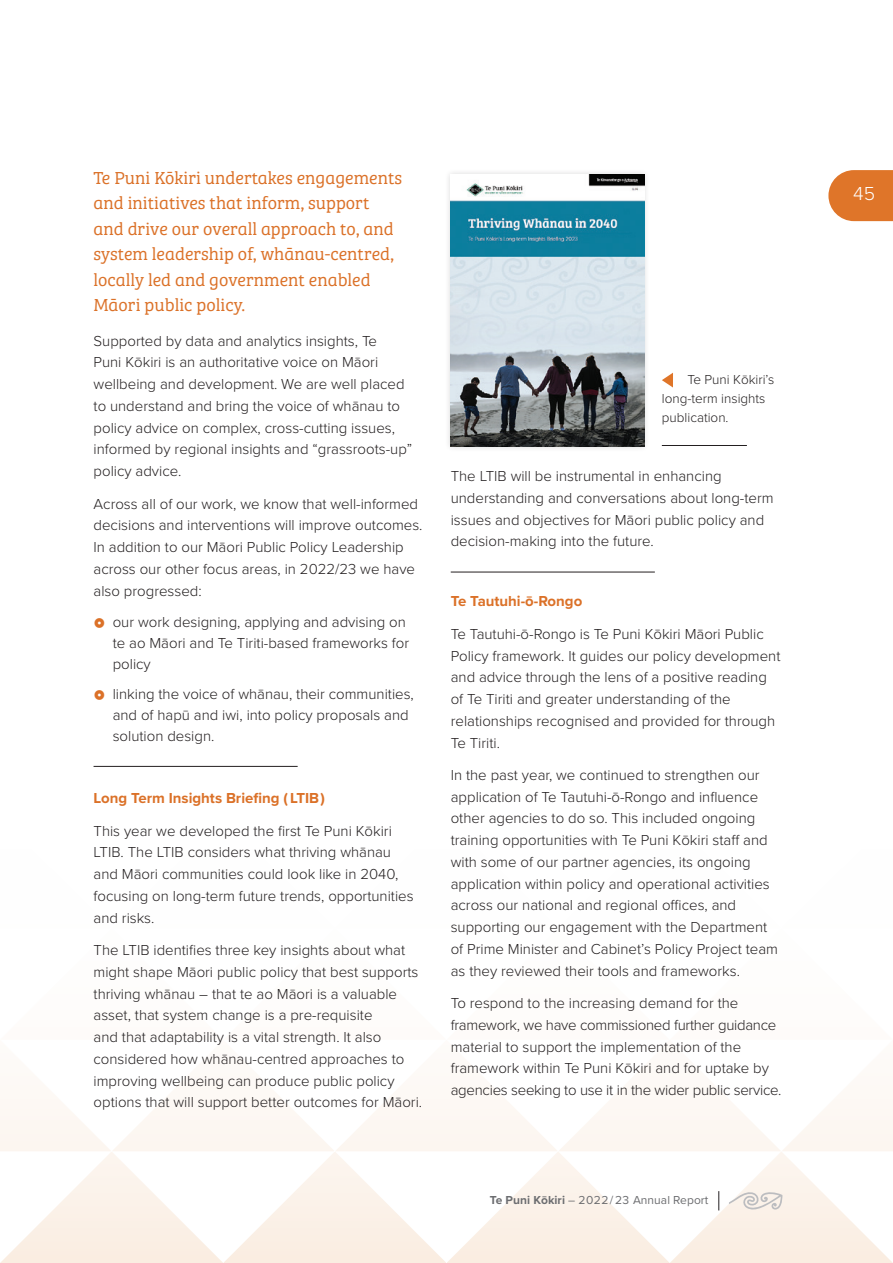
<style>
.page{position:relative;width:893px;height:1263px;background:#fff}
.page>*{position:absolute;margin:0;border:0;box-sizing:border-box;transform-origin:0 0}
.t1{font:300 19.5px "Proxima Nova";color:#fff}
.t2{font:300 18px/25.5px "Bree Serif";color:#db7128}
.t3{font:300 15px/21.8px "Proxima Nova";color:#231f20}
.t4{font:700 15px "Proxima Nova";color:#db7128}
.t5{font:300 13.5px/18.8px "Proxima Nova";color:#231f20}
.t6{font:12px "Proxima Nova";letter-spacing:.005em;color:#6c6d70}
.s1{font-weight:700}
</style>
<div class="page">
<svg style="left:0;top:1099px;width:893px;height:164px"></svg>
<svg style="left:828px;top:170px;width:65px;height:51px;background:#e1813c"></svg>
<svg style="left:729px;top:1191px;width:54px;height:22px"></svg>
<svg style="left:718px;top:1191px;width:1px;height:19px"></svg>
<hr style="left:94px;top:766px;width:204px;height:1px;background:#231f20">
<hr style="left:451px;top:572px;width:204px;height:1px;background:#231f20">
<div style="left:445px;top:168px;width:205px;height:284px;background:#231f20;opacity:.18"></div>
<img style="left:451px;top:174px;width:193px;height:272px">
<hr style="left:662px;top:445px;width:85px;height:1px;background:#231f20">
<svg style="left:662px;top:373px;width:11px;height:14px"></svg>
<p class="t2" style="left:94px;top:164px;width:310px">Te Puni Kōkiri undertakes engagements and initiatives that inform, support and drive our overall approach to, and system leadership of, whānau-centred, locally led and government enabled Māori public policy.</p>
<p class="t3" style="left:94px;top:329px;width:320px">Supported by data and analytics insights, Te<br>Puni Kōkiri is an authoritative voice on Māori wellbeing and development. We are well placed to understand and bring the voice of whānau to policy advice on complex, cross-cutting issues, informed by regional insights and “grassroots-up” policy advice.</p>
<p class="t3" style="left:94px;top:492px;width:330px">Across all of our work, we know that well-informed decisions and interventions will improve outcomes.<br>In addition to our Māori Public Policy Leadership across our other focus areas, in 2022/23 we have also progressed:</p>
<p class="t3" style="left:113px;top:611px;width:298px;line-height:21px;text-indent:-19px"><sub>^</sub> our work designing, applying and advising on te ao Māori and Te Tiriti-based frameworks for policy</p>
<p class="t3" style="left:113px;top:682px;width:303px;line-height:21px;text-indent:-19px"><sub>^</sub> linking the voice of whānau, their communities, and of hapū and iwi, into policy proposals and solution design.</p>
<p class="t4" style="left:94px;top:787px;width:233px">Long Term Insights Briefing ( LTIB)</p>
<p class="t3" style="left:94px;top:819px;width:322px">This year we developed the first Te Puni Kōkiri LTIB. The LTIB considers what thriving whānau and Māori communities could look like in 2040, focusing on long-term future trends, opportunities and risks.</p>
<p class="t3" style="left:94px;top:938px;width:330px">The LTIB identifies three key insights about what might shape Māori public policy that best supports thriving whānau – that te ao Māori is a valuable asset, that system change is a pre-requisite<br>and that adaptability is a vital strength. It also considered how whānau-centred approaches to improving wellbeing can produce public policy options that will support better outcomes for Māori.</p>
<p class="t5" style="left:662px;top:370px;width:114px;text-indent:26px">Te Puni Kōkiri’s long-term insights publication.</p>
<p class="t3" style="left:451px;top:464px;width:324px">The LTIB will be instrumental in enhancing understanding and conversations about long-term issues and objectives for Māori public policy and decision-making into the future.</p>
<p class="t4" style="left:451px;top:590px;width:133px">Te Tautuhi-ō-Rongo</p>
<p class="t3" style="left:451px;top:622px;width:331px">Te Tautuhi-ō-Rongo is Te Puni Kōkiri Māori Public Policy framework. It guides our policy development and advice through the lens of a positive reading of Te Tiriti and greater understanding of the relationships recognised and provided for through Te Tiriti.</p>
<p class="t3" style="left:451px;top:763px;width:329px">In the past year, we continued to strengthen our application of Te Tautuhi-ō-Rongo and influence other agencies to do so. This included ongoing training opportunities with Te Puni Kōkiri staff and with some of our partner agencies, its ongoing application within policy and operational activities across our national and regional offices, and supporting our engagement with the Department of Prime Minister and Cabinet’s Policy Project team as they reviewed their tools and frameworks.</p>
<p class="t3" style="left:451px;top:991px;width:332px">To respond to the increasing demand for the framework, we have commissioned further guidance material to support the implementation of the framework within Te Puni Kōkiri and for uptake by agencies seeking to use it in the wider public service.</p>
<p class="t6" style="left:490px;top:1190px;width:220px"><span class="s1">Te Puni Kōkiri</span> – 2022/23 Annual Report</p>
<h1 class="t1" style="left:853px;top:179px;width:23px">45</h1>
</div>
